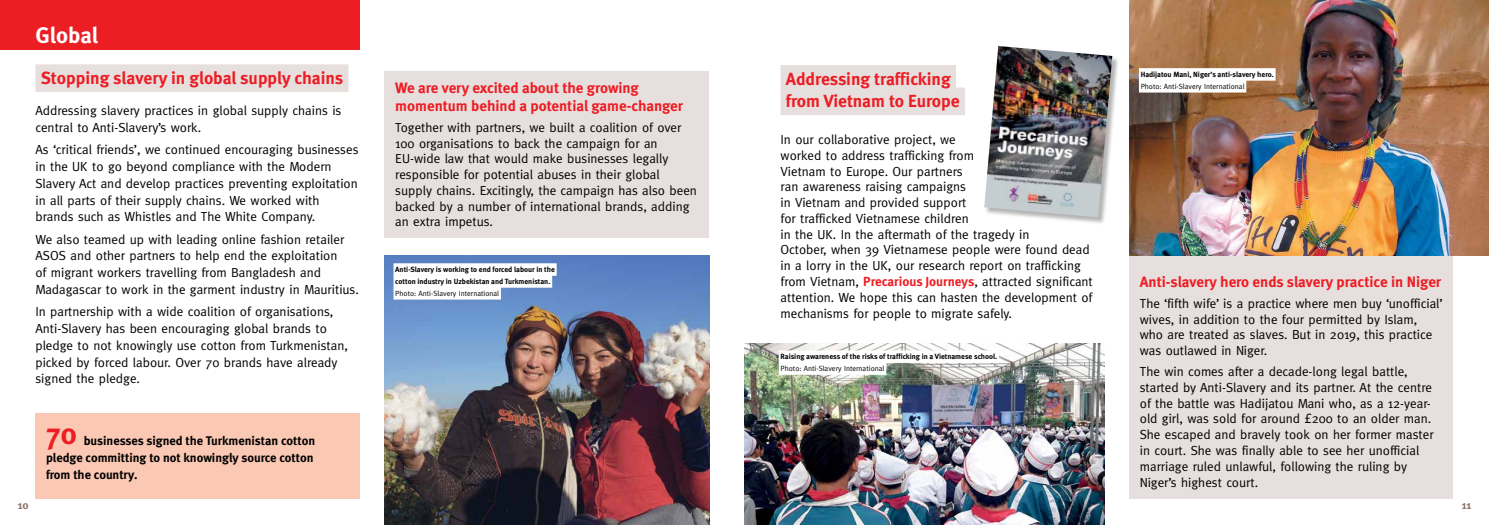
<style>
.page{position:relative;width:1489px;height:525px;background:#fff}
.page>*{position:absolute;margin:0;border:0;box-sizing:border-box;transform-origin:0 0}
.t1{font:700 30px "Meta";color:#ed1d24}
.t2{font:700 22.5px "Meta";letter-spacing:-.005em;color:#fff}
.t3{font:700 17.5px/22.5px "Meta";letter-spacing:-.005em;color:#ed1d24}
.t4{font:700 15px/18px "Meta";color:#ed1d24}
.t5{font:13.12px/15.8px "Meta";color:#000}
.t6{font:700 12.5px/16.9px "Meta";color:#000}
.t7{font:700 11.25px "Meta";color:#8e736a}
.t8{font:700 7.5px/11.9px "Meta";color:#000}
.t9{font:7.5px "Meta";color:#000}
.s1{font-weight:700;color:#ed1d24}
</style>
<div class="page">
<div style="left:0;top:0;width:360px;height:50px;background:#ed1d24"></div>
<img style="left:384px;top:256px;width:325px;height:268px">
<div style="left:780px;top:65px;width:176px;height:27px;background:#e6dfdd"></div>
<div style="left:780px;top:87px;width:185px;height:28px;background:#e6dfdd"></div>
<div style="left:1129px;top:232px;width:323px;height:266px;background:#e6dfdd"></div>
<img style="left:744px;top:343px;width:360px;height:181px">
<img style="left:1129px;top:0;width:359px;height:256px">
<div style="left:984px;top:46px;width:135px;height:178px;background:#000;opacity:.3"></div>
<img style="left:984px;top:46px;width:128px;height:171px">
<div style="left:384px;top:71px;width:325px;height:166px;background:#e6dfdd"></div>
<div style="left:35px;top:64px;width:313px;height:28px;background:#e6dfdd"></div>
<div style="left:393px;top:263px;width:163px;height:13px;background:#fff"></div>
<div style="left:393px;top:275px;width:159px;height:12px;background:#fff"></div>
<div style="left:393px;top:287px;width:108px;height:12px;background:#fff"></div>
<div style="left:778px;top:350px;width:221px;height:13px;background:#fff"></div>
<div style="left:778px;top:362px;width:108px;height:12px;background:#fff"></div>
<div style="left:35px;top:413px;width:325px;height:85px;background:#fbc8b4"></div>
<div style="left:1138px;top:68px;width:137px;height:13px;background:#fff"></div>
<div style="left:1138px;top:80px;width:108px;height:12px;background:#fff"></div>
<h2 class="t2" style="left:35px;top:21px;width:64px">Global</h2>
<h3 class="t3" style="left:41px;top:66px;width:304px">Stopping slavery in global supply chains</h3>
<p class="t5" style="left:35px;top:102px;width:307px;line-height:16.8px">Addressing slavery practices in global supply chains is central to Anti-Slavery’s work.</p>
<p class="t5" style="left:35px;top:141px;width:324px;line-height:16.8px">As ‘critical friends’, we continued encouraging businesses in the UK to go beyond compliance with the Modern Slavery Act and develop practices preventing exploitation in all parts of their supply chains. We worked with brands such as Whistles and The White Company.</p>
<p class="t5" style="left:35px;top:230px;width:325px;line-height:16.8px">We also teamed up with leading online fashion retailer ASOS and other partners to help end the exploitation<br>of migrant workers travelling from Bangladesh and Madagascar to work in the garment industry in Mauritius.</p>
<p class="t5" style="left:35px;top:303px;width:314px;line-height:16.8px">In partnership with a wide coalition of organisations, Anti-Slavery has been encouraging global brands to pledge to not knowingly use cotton from Turkmenistan, picked by forced labour. Over 70 brands have already signed the pledge.</p>
<h1 class="t1" style="left:46px;top:415px;width:32px">70</h1>
<p class="t6" style="left:46px;top:431px;width:270px;text-indent:38px">businesses signed the Turkmenistan cotton pledge committing to not knowingly source cotton from the country.</p>
<p class="t4" style="left:395px;top:78px;width:289px">We are very excited about the growing momentum behind a potential game-changer</p>
<p class="t5" style="left:395px;top:119px;width:303px">Together with partners, we built a coalition of over 100 organisations to back the campaign for an EU-wide law that would make businesses legally responsible for potential abuses in their global supply chains. Excitingly, the campaign has also been backed by a number of international brands, adding an extra impetus.</p>
<p class="t8" style="left:395px;top:263px;width:161px">Anti-Slavery is working to end forced labour in the cotton industry in Uzbekistan and Turkmenistan.</p>
<p class="t9" style="left:395px;top:289px;width:105px">Photo: Anti-Slavery International</p>
<h3 class="t3" style="left:785px;top:67px;width:175px">Addressing trafficking from Vietnam to Europe</h3>
<p class="t5" style="left:780px;top:131px;width:314px">In our collaborative project, we<br>worked to address trafficking from<br>Vietnam to Europe. Our partners<br>ran awareness raising campaigns<br>in Vietnam and provided support<br>for trafficked Vietnamese children<br>in the UK. In the aftermath of the tragedy in<br>October, when 39 Vietnamese people were found dead in a lorry in the UK, our research report on trafficking from Vietnam, <span class="s1">Precarious Journeys</span>, attracted significant attention. We hope this can hasten the development of mechanisms for people to migrate safely.</p>
<p class="t8" style="left:780px;top:350px;width:218px">Raising awareness of the risks of trafficking in a Vietnamese school.</p>
<p class="t9" style="left:780px;top:364px;width:105px">Photo: Anti-Slavery International</p>
<p class="t8" style="left:1140px;top:68px;width:135px">Hadijatou Mani, Niger’s anti-slavery hero.</p>
<p class="t9" style="left:1140px;top:82px;width:105px">Photo: Anti-Slavery International</p>
<p class="t4" style="left:1139px;top:272px;width:303px">Anti-slavery hero ends slavery practice in Niger</p>
<p class="t5" style="left:1139px;top:295px;width:304px">The ‘fifth wife’ is a practice where men buy ‘unofficial’ wives, in addition to the four permitted by Islam, who are treated as slaves. But in 2019, this practice was outlawed in Niger.</p>
<p class="t5" style="left:1139px;top:363px;width:295px">The win comes after a decade-long legal battle, started by Anti-Slavery and its partner. At the centre of the battle was Hadijatou Mani who, as a 12-year&shy;old girl, was sold for around £200 to an older man.<br>She escaped and bravely took on her former master in court. She was finally able to see her unofficial marriage ruled unlawful, following the ruling by Niger’s highest court.</p>
<p class="t7" style="left:18px;top:498px;width:13px">10</p>
<p class="t7" style="left:1461px;top:498px;width:11px">11</p>
</div>
